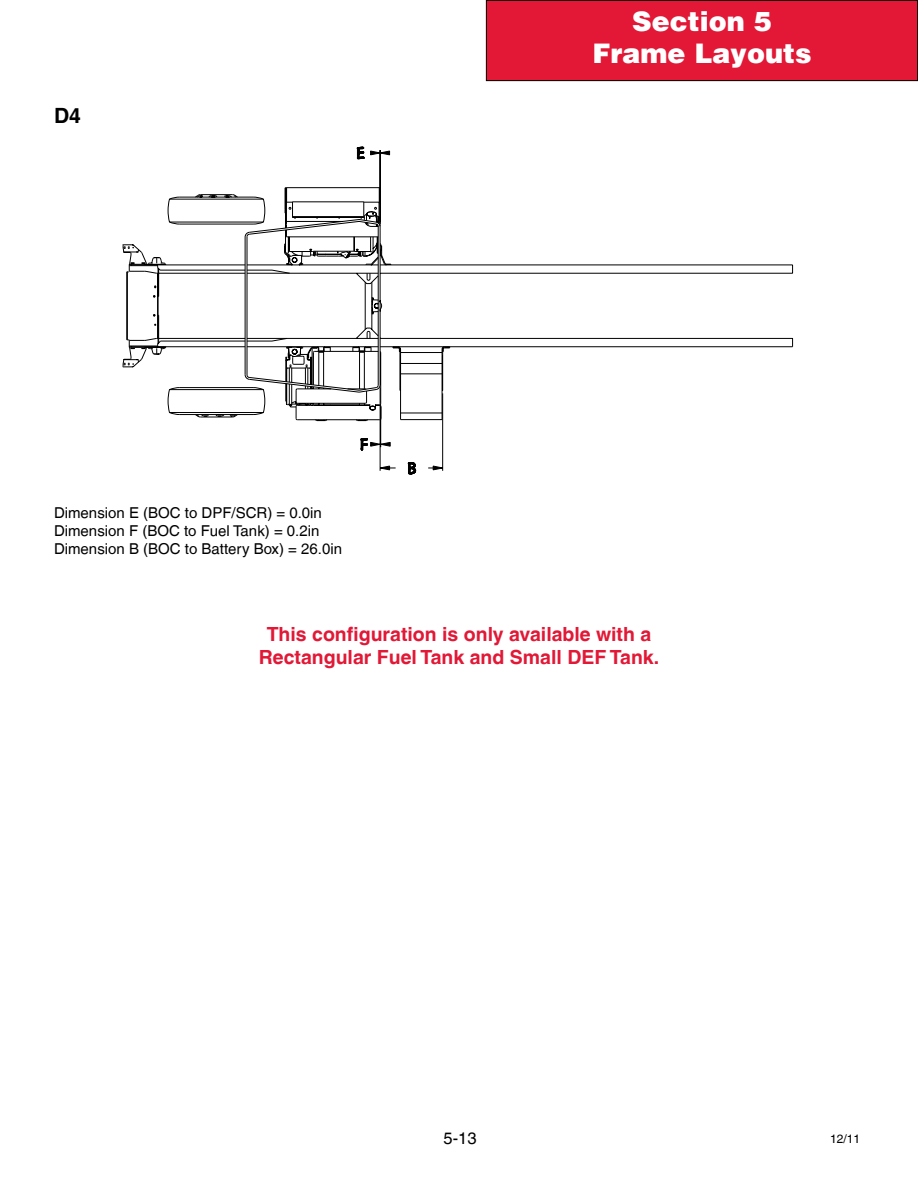
<style>
.page{position:relative;width:918px;height:1188px;background:#fff}
.page>*{position:absolute;margin:0;border:0;box-sizing:border-box;transform-origin:0 0}
.t1{font:900 27px/32.4px "Helvetica LT";color:#fff;text-align:center}
.t2{font:700 21px "Helvetica LT";color:#000}
.t3{font:700 19.5px/23.4px "Helvetica LT";color:#e21836;text-align:center}
.t4{font:16.5px "Helvetica LT";color:#000}
.t5{font:15px/18px "Helvetica LT";color:#000}
.t6{font:12px "Helvetica LT";color:#000}
</style>
<div class="page">
<div style="left:486px;top:0;width:432px;height:81px;background:#e21836"></div>
<div style="left:486px;top:0;width:432px;height:81px;border:1px solid #000"></div>
<svg style="left:356px;top:147px;width:34px;height:40px"></svg>
<svg style="left:122px;top:187px;width:322px;height:234px"></svg>
<svg style="left:126px;top:194px;width:318px;height:224px"></svg>
<svg style="left:129px;top:252px;width:664px;height:104px"></svg>
<h2 class="t2" style="left:54px;top:103px;width:28px">D4</h2>
<p class="t5" style="left:54px;top:504px;width:290px">Dimension E (BOC to DPF/SCR) = 0.0in<br>Dimension F (BOC to Fuel Tank) = 0.2in<br>Dimension B (BOC to Battery Box) = 26.0in</p>
<h1 class="t1" style="left:593px;top:4px;width:221px">Section 5<br>Frame Layouts</h1>
<h3 class="t3" style="left:259px;top:622px;width:402px">This configuration is only available with a<br>Rectangular Fuel Tank and Small DEF Tank.</h3>
<p class="t4" style="left:444px;top:1129px;width:35px">5-13</p>
<p class="t6" style="left:830px;top:1131px;width:32px">12/11</p>
</div>
